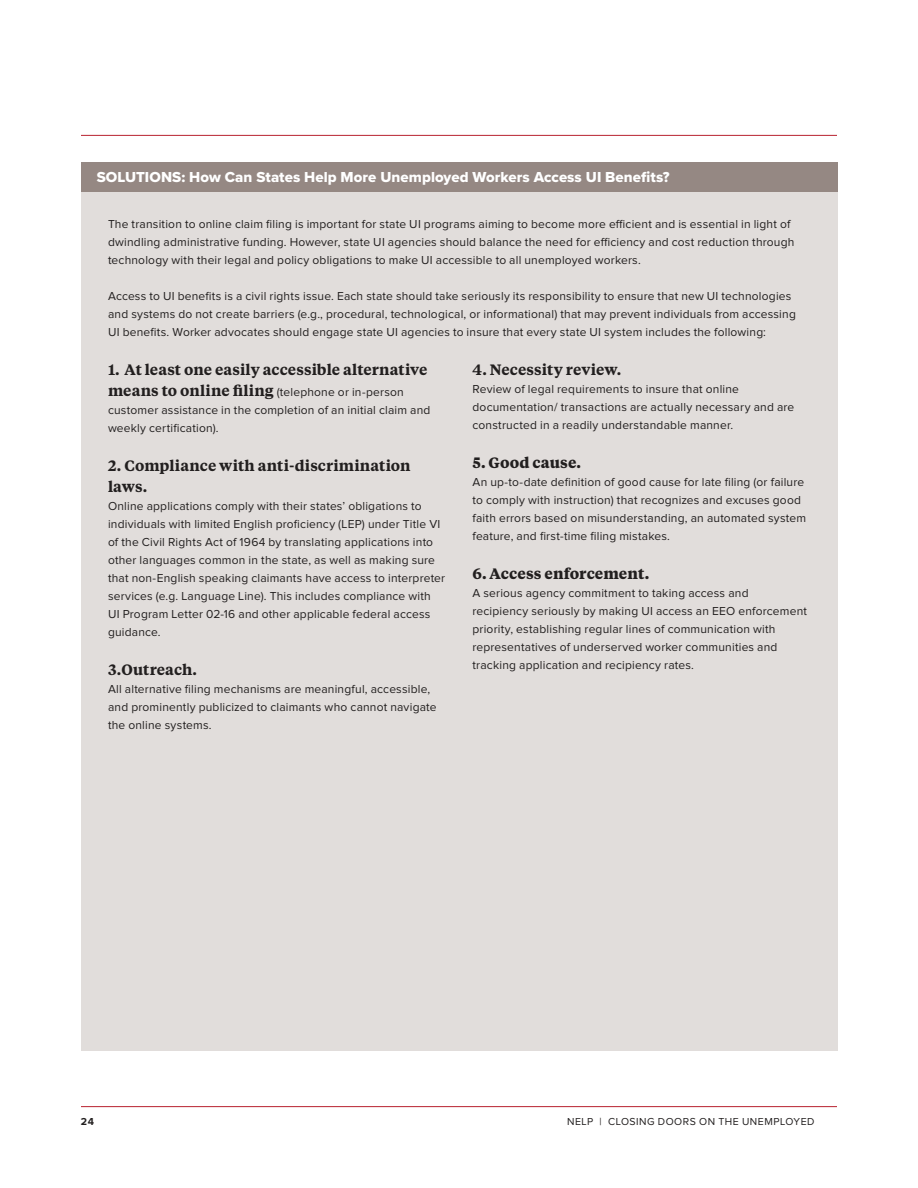
<style>
.page{position:relative;width:918px;height:1188px;background:#fff}
.page>*{position:absolute;margin:0;border:0;box-sizing:border-box;transform-origin:0 0}
.t1{font:600 15px/21px "Tiempos Text";letter-spacing:.01em;color:#221f1f}
.t2{font:15px "Proxima Nova Extrabld";letter-spacing:.005em;color:#fff}
.t3{font:700 15px "Tiempos Text";letter-spacing:.005em;color:#221f1f}
.t4{font:12px/18px "Proxima Nova";letter-spacing:.015em;color:#221f1f}
.t5{font:10.5px "Proxima Nova";letter-spacing:.05em;color:#221f1f}
.t6{font:700 10.5px "Proxima Nova";color:#221f1f}
.s1{font-family:"Tiempos Text";font-weight:600;font-size:15px}
</style>
<div class="page">
<hr style="left:81px;top:1106px;width:756px;height:1px;background:#b8222f">
<hr style="left:81px;top:135px;width:756px;height:1px;background:#b8222f">
<div style="left:81px;top:192px;width:756px;height:588px;background:#e1dddb"></div>
<div style="left:81px;top:162px;width:756px;height:30px;background:#958883"></div>
<div style="left:81px;top:774px;width:756px;height:277px;background:#e1dddb"></div>
<p class="t2" style="left:97px;top:171px;width:575px">SOLUTIONS: How Can States Help More Unemployed Workers Access UI Benefits?</p>
<p class="t4" style="left:108px;top:216px;width:688px">The transition to online claim filing is important for state UI programs aiming to become more efficient and is essential in light of dwindling administrative funding. However, state UI agencies should balance the need for efficiency and cost reduction through technology with their legal and policy obligations to make UI accessible to all unemployed workers.</p>
<p class="t4" style="left:108px;top:288px;width:689px">Access to UI benefits is a civil rights issue. Each state should take seriously its responsibility to ensure that new UI technologies and systems do not create barriers (e.g., procedural, technological, or informational) that may prevent individuals from accessing<br>UI benefits. Worker advocates should engage state UI agencies to insure that every state UI system includes the following:</p>
<p class="t1" style="left:108px;top:361px;width:321px">1. At least one easily accessible alternative</p>
<p class="t4" style="left:108px;top:384px;width:324px"><span class="s1">means to online filing</span> (telephone or in-person customer assistance in the completion of an initial claim and weekly certification).</p>
<p class="t1" style="left:108px;top:457px;width:304px">2. Compliance with anti-discrimination laws.</p>
<p class="t4" style="left:108px;top:498px;width:339px">Online applications comply with their states’ obligations to individuals with limited English proficiency (LEP) under Title VI of the Civil Rights Act of 1964 by translating applications into other languages common in the state, as well as making sure that non-English speaking claimants have access to interpreter services (e.g. Language Line). This includes compliance with UI Program Letter 02-16 and other applicable federal access guidance.</p>
<p class="t1" style="left:108px;top:661px;width:91px">3. Outreach.</p>
<p class="t4" style="left:108px;top:681px;width:330px">All alternative filing mechanisms are meaningful, accessible, and prominently publicized to claimants who cannot navigate the online systems.</p>
<p class="t1" style="left:472px;top:361px;width:150px">4. Necessity review.</p>
<p class="t4" style="left:472px;top:381px;width:323px">Review of legal requirements to insure that online documentation/ transactions are actually necessary and are constructed in a readily understandable manner.</p>
<p class="t3" style="left:472px;top:457px;width:110px">5. Good cause.</p>
<p class="t4" style="left:472px;top:474px;width:335px">An up-to-date definition of good cause for late filing (or failure to comply with instruction) that recognizes and excuses good faith errors based on misunderstanding, an automated system feature, and first-time filing mistakes.</p>
<p class="t3" style="left:472px;top:568px;width:178px">6. Access enforcement.</p>
<p class="t4" style="left:472px;top:585px;width:336px">A serious agency commitment to taking access and recipiency seriously by making UI access an EEO enforcement priority, establishing regular lines of communication with representatives of underserved worker communities and tracking application and recipiency rates.</p>
<p class="t6" style="left:81px;top:1117px;width:14px">24</p>
<p class="t5" style="left:567px;top:1117px;width:249px">NELP | CLOSING DOORS ON THE UNEMPLOYED</p>
</div>
